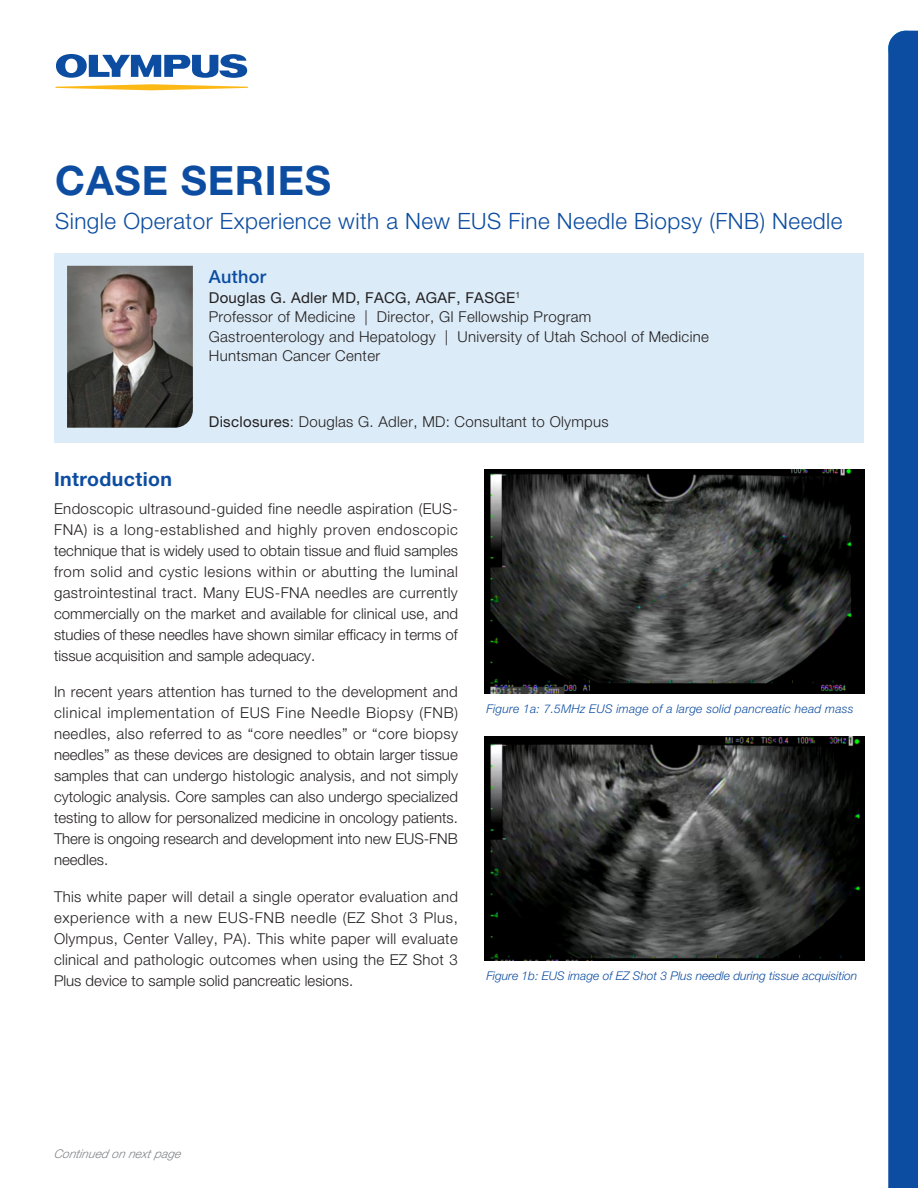
<style>
.page{position:relative;width:918px;height:1188px;background:#fff}
.page>*{position:absolute;margin:0;border:0;box-sizing:border-box;transform-origin:0 0}
.t1{font:700 40.5px "Helvetica Neue LT Std";letter-spacing:.02em;color:#0d4da1}
.t2{font:300 22.5px "Helvetica Neue LT Std";letter-spacing:.02em;color:#0d4da1}
.Text_1_10_14{font:700 19.5px "Helvetica Neue LT Std";letter-spacing:.02em;color:#0d4da1}
.t3{font:500 18px "Helvetica Neue LT Std";letter-spacing:.02em;color:#0d4da1}
.Text_1_10_14-2{font:300 15px/21px "Helvetica Neue";color:#231f20;text-align:justify}
.t4{font:300 15px "Helvetica Neue LT Std";letter-spacing:.02em;color:#231f20}
.t5{font:15px "Helvetica Neue LT Std";letter-spacing:.02em;color:#231f20}
.Subhead-blue_1{font:italic 300 12px "Helvetica Neue LT Std";color:#0d4da1}
.Subhead-blue_1-2{font:italic 300 12px "Helvetica Neue LT Std";letter-spacing:.02em;color:#0d4da1}
.Subhead-blue_1-3{font:italic 300 12px "Helvetica Neue LT Std";color:#808285}
.s1{font-weight:400}
</style>
<div class="page">
<svg style="left:56px;top:54px;width:191px;height:24px"></svg>
<svg style="left:56px;top:84px;width:192px;height:6px"></svg>
<div style="left:888px;top:31px;width:30px;height:1157px;background:#0d4da1"></div>
<div style="left:54px;top:253px;width:809px;height:189px;background:#dbebf7"></div>
<img style="left:67px;top:266px;width:126px;height:162px">
<img style="left:485px;top:470px;width:380px;height:224px">
<img style="left:485px;top:737px;width:380px;height:224px">
<p class="t1" style="left:55px;top:156px;width:277px">CASE SERIES</p>
<p class="t2" style="left:55px;top:207px;width:789px">Single Operator Experience with a New EUS Fine Needle Biopsy (FNB) Needle</p>
<p class="t3" style="left:209px;top:266px;width:59px">Author</p>
<p class="t5" style="left:209px;top:289px;width:313px">Douglas G. Adler MD, FACG, AGAF, FASGE<sup>1</sup></p>
<p class="t4" style="left:209px;top:308px;width:384px">Professor of Medicine | Director, GI Fellowship Program</p>
<p class="t4" style="left:209px;top:327px;width:502px">Gastroenterology and Hepatology | University of Utah School of Medicine</p>
<p class="t4" style="left:209px;top:347px;width:173px">Huntsman Cancer Center</p>
<p class="t4" style="left:209px;top:412px;width:401px"><span class="s1">Disclosures</span>: Douglas G. Adler, MD: Consultant to Olympus</p>
<p class="Text_1_10_14" style="left:54px;top:467px;width:120px">Introduction</p>
<p class="Text_1_10_14-2" style="left:54px;top:497px;width:406px">Endoscopic ultrasound-guided fine needle aspiration (EUS-FNA) is a long-established and highly proven endoscopic technique that is widely used to obtain tissue and fluid samples from solid and cystic lesions within or abutting the luminal gastrointestinal tract. Many EUS-FNA needles are currently commercially on the market and available for clinical use, and studies of these needles have shown similar efficacy in terms of tissue acquisition and sample adequacy.</p>
<p class="Text_1_10_14-2" style="left:54px;top:681px;width:406px">In recent years attention has turned to the development and clinical implementation of EUS Fine Needle Biopsy (FNB) needles, also referred to as “core needles” or “core biopsy needles” as these devices are designed to obtain larger tissue samples that can undergo histologic analysis, and not simply cytologic analysis. Core samples can also undergo specialized testing to allow for personalized medicine in oncology patients.<br>There is ongoing research and development into new EUS-FNB needles.</p>
<p class="Text_1_10_14-2" style="left:54px;top:886px;width:406px">This white paper will detail a single operator evaluation and experience with a new EUS-FNB needle (EZ Shot 3 Plus, Olympus, Center Valley, PA). This white paper will evaluate clinical and pathologic outcomes when using the EZ Shot 3<br>Plus device to sample solid pancreatic lesions.</p>
<p class="Subhead-blue_1-2" style="left:486px;top:701px;width:369px">Figure 1a: 7.5MHz EUS image of a large solid pancreatic head mass</p>
<p class="Subhead-blue_1" style="left:486px;top:968px;width:372px">Figure 1b: EUS image of EZ Shot 3 Plus needle during tissue acquisition</p>
<p class="Subhead-blue_1-3" style="left:54px;top:1146px;width:131px">Continued on next page</p>
</div>
